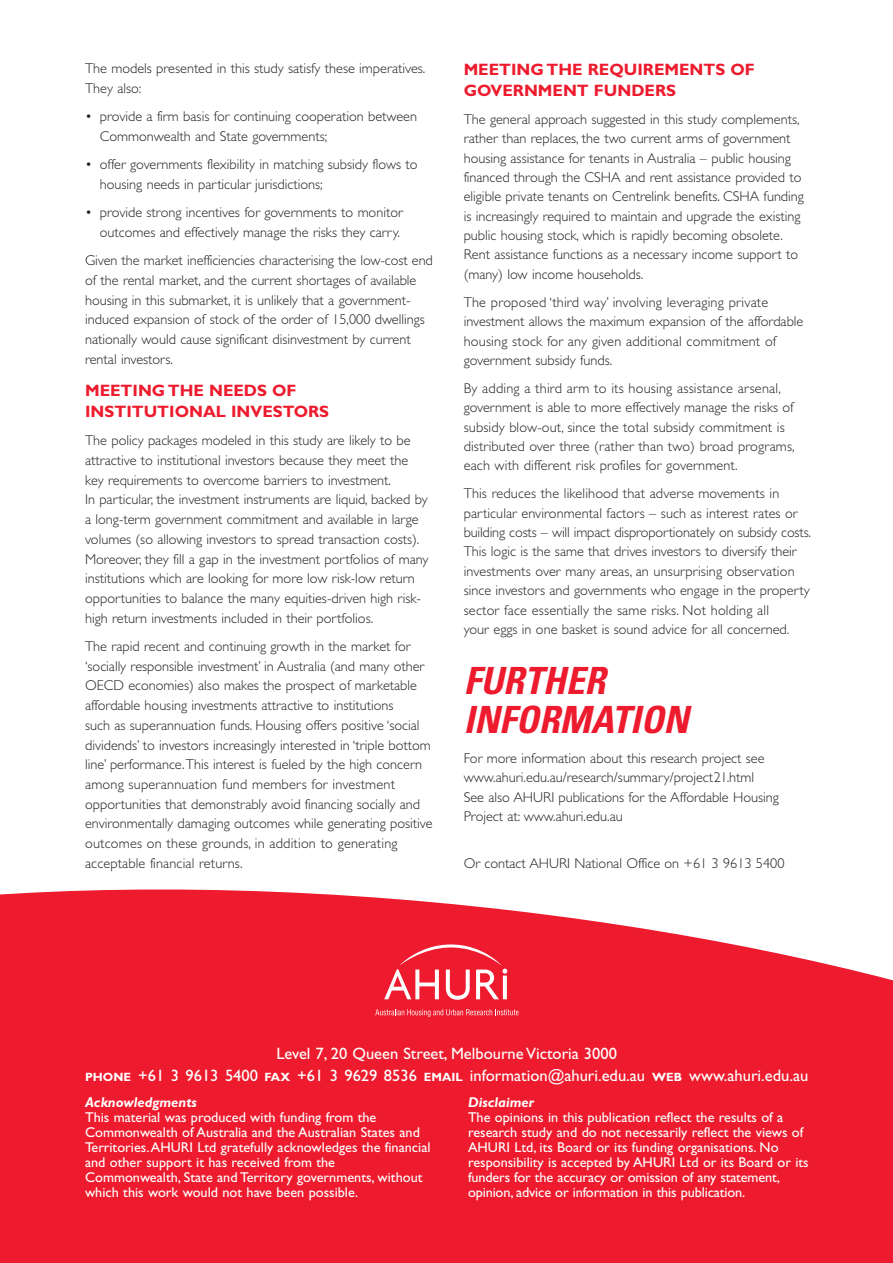
<style>
.page{position:relative;width:893px;height:1263px;background:#fff}
.page>*{position:absolute;margin:0;border:0;box-sizing:border-box;transform-origin:0 0}
.t1{font:italic 700 condensed 37.5px/38.8px "Univers";color:#ed1b2d}
.t2{font:16.5px/21.6px "Gill Sans";color:#fff;text-align:center}
.t3{font:700 16.5px/20.9px "Gill Sans";color:#ed1b2d}
.t4{font:300 14.25px/19.6px "Gill Sans";color:#231f20}
.t5{font:14.25px/15px "Gill Sans";color:#fff}
.t6{font:italic 700 14.25px "Gill Sans";color:#fff}
.s1{font-weight:700;font-size:12px}
</style>
<div class="page">
<svg style="left:0;top:889px;width:892px;height:374px;background:#ee2b3c"></svg>
<svg style="left:384px;top:944px;width:123px;height:56px"></svg>
<svg style="left:375px;top:1009px;width:143px;height:8px"></svg>
<p class="t4" style="left:85px;top:60px;width:342px">The models presented in this study satisfy these imperatives.<br>They also:</p>
<p class="t4" style="left:100px;top:108px;width:318px;text-indent:-15px">• provide a firm basis for continuing cooperation between<br>Commonwealth and State governments;</p>
<p class="t4" style="left:100px;top:156px;width:319px;text-indent:-15px">• offer governments flexibility in matching subsidy flows to housing needs in particular jurisdictions;</p>
<p class="t4" style="left:85px;top:204px;width:319px;text-align:right">• provide strong incentives for governments to monitor outcomes and effectively manage the risks they carry.</p>
<p class="t4" style="left:85px;top:252px;width:349px">Given the market inefficiencies characterising the low-cost end of the rental market, and the current shortages of available housing in this submarket, it is unlikely that a government&shy;induced expansion of stock of the order of 15,000 dwellings nationally would cause significant disinvestment by current rental investors.</p>
<p class="t3" style="left:85px;top:381px;width:246px">MEETING THE NEEDS OF<br>INSTITUTIONAL INVESTORS</p>
<p class="t4" style="left:85px;top:432px;width:345px">The policy packages modeled in this study are likely to be attractive to institutional investors because they meet the key requirements to overcome barriers to investment.<br>In particular, the investment instruments are liquid, backed by a long-term government commitment and available in large volumes (so allowing investors to spread transaction costs).<br>Moreover, they fill a gap in the investment portfolios of many institutions which are looking for more low risk-low return opportunities to balance the many equities-driven high risk&shy;high return investments included in their portfolios.</p>
<p class="t4" style="left:85px;top:638px;width:349px">The rapid recent and continuing growth in the market for ‘socially responsible investment’ in Australia (and many other OECD economies) also makes the prospect of marketable affordable housing investments attractive to institutions<br>such as superannuation funds. Housing offers positive ‘social dividends’ to investors increasingly interested in ‘triple bottom line’ performance.This interest is fueled by the high concern among superannuation fund members for investment opportunities that demonstrably avoid financing socially and environmentally damaging outcomes while generating positive outcomes on these grounds, in addition to generating acceptable financial returns.</p>
<p class="t3" style="left:463px;top:61px;width:292px">MEETING THE REQUIREMENTS OF<br>GOVERNMENT FUNDERS</p>
<p class="t4" style="left:463px;top:111px;width:342px">The general approach suggested in this study complements, rather than replaces, the two current arms of government housing assistance for tenants in Australia – public housing financed through the CSHA and rent assistance provided to eligible private tenants on Centrelink benefits. CSHA funding is increasingly required to maintain and upgrade the existing public housing stock, which is rapidly becoming obsolete.<br>Rent assistance functions as a necessary income support to (many) low income households.</p>
<p class="t4" style="left:463px;top:294px;width:341px">The proposed ‘third way’ involving leveraging private investment allows the maximum expansion of the affordable housing stock for any given additional commitment of government subsidy funds.</p>
<p class="t4" style="left:463px;top:380px;width:332px">By adding a third arm to its housing assistance arsenal, government is able to more effectively manage the risks of subsidy blow-out, since the total subsidy commitment is distributed over three (rather than two) broad programs, each with different risk profiles for government.</p>
<p class="t4" style="left:463px;top:485px;width:349px">This reduces the likelihood that adverse movements in particular environmental factors – such as interest rates or building costs – will impact disproportionately on subsidy costs.<br>This logic is the same that drives investors to diversify their investments over many areas, an unsurprising observation since investors and governments who engage in the property sector face essentially the same risks. Not holding all<br>your eggs in one basket is sound advice for all concerned.</p>
<h1 class="t1" style="left:463px;top:665px;width:226px">FURTHER<br>INFORMATION</h1>
<p class="t4" style="left:463px;top:750px;width:317px">For more information about this research project see www.ahuri.edu.au/research/summary/project21.html<br>See also AHURI publications for the Affordable Housing Project at: www.ahuri.edu.au</p>
<p class="t4" style="left:463px;top:855px;width:322px">Or contact AHURI National Office on +61 3 9613 5400</p>
<p class="t2" style="left:85px;top:1044px;width:724px">Level 7, 20 Queen Street, Melbourne Victoria 3000<br><span class="s1">PHONE</span> +61 3 9613 5400 <span class="s1">FAX</span> +61 3 9629 8536 <span class="s1">EMAIL</span> information@ahuri.edu.au <span class="s1">WEB</span> www.ahuri.edu.au</p>
<p class="t6" style="left:85px;top:1097px;width:113px">Acknowledgments</p>
<p class="t5" style="left:85px;top:1111px;width:347px">This material was produced with funding from the Commonwealth of Australia and the Australian States and Territories.AHURI Ltd gratefully acknowledges the financial and other support it has received from the Commonwealth, State and Territory governments, without which this work would not have been possible.</p>
<p class="t6" style="left:468px;top:1097px;width:67px">Disclaimer</p>
<p class="t5" style="left:468px;top:1111px;width:342px">The opinions in this publication reflect the results of a research study and do not necessarily reflect the views of AHURI Ltd, its Board or its funding organisations. No responsibility is accepted by AHURI Ltd or its Board or its funders for the accuracy or omission of any statement, opinion, advice or information in this publication.</p>
</div>
